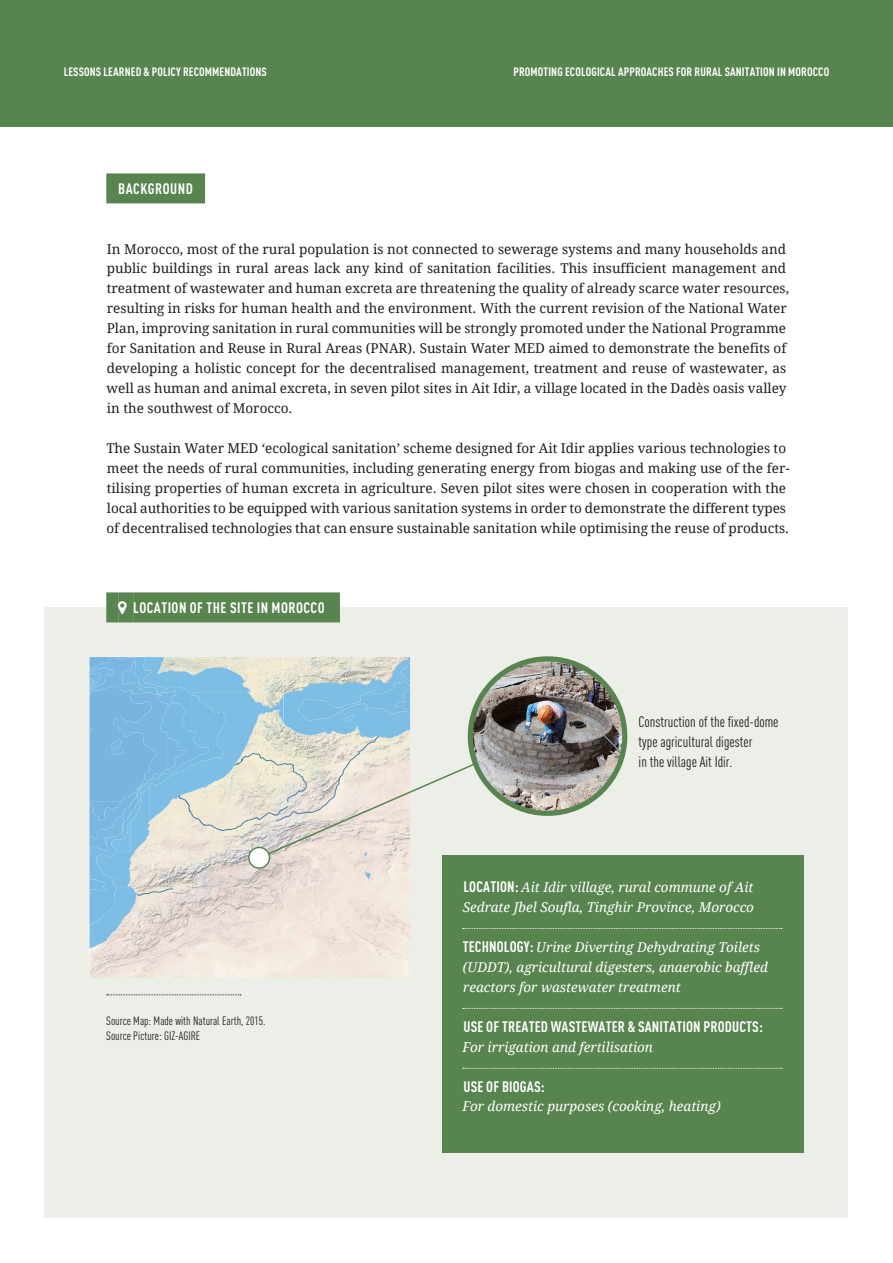
<style>
.page{position:relative;width:893px;height:1263px;background:#fff}
.page>*{position:absolute;margin:0;border:0;box-sizing:border-box;transform-origin:0 0}
.t1{font:condensed 15px/20px "DINOT";color:#1d1d1b}
.t2{font:700 condensed 15px "DINOT";letter-spacing:.01em;color:#fff}
.t3{font:700 condensed 15px "DINOT";letter-spacing:.03em;color:#fff}
.t4{font:13.5px/20px "Droid Serif";color:#1d1d1b}
.t5{font:italic 13.5px/20px "Droid Serif";color:#fff}
.t6{font:700 condensed 12px "DINOT";letter-spacing:.01em;color:#fff}
.t7{font:condensed 12px/15px "DINOT";color:#1d1d1b}
.s1{font-family:"DINOT";font-weight:700;font-style:normal;font-stretch:condensed;font-size:15px}
</style>
<div class="page">
<div style="left:45px;top:607px;width:803px;height:611px;background:#eceee8"></div>
<div style="left:442px;top:855px;width:362px;height:297px;background:#58854f"></div>
<img style="left:107px;top:929px;width:176px;height:49px">
<img style="left:89px;top:929px;width:18px;height:49px">
<img style="left:283px;top:929px;width:127px;height:49px">
<div style="left:106px;top:173px;width:99px;height:30px;background:#58854f"></div>
<div style="left:106px;top:592px;width:12px;height:30px;background:#58854f"></div>
<div style="left:118px;top:592px;width:15px;height:30px;background:#58854f"></div>
<div style="left:133px;top:592px;width:207px;height:30px;background:#58854f"></div>
<div style="left:0;top:0;width:893px;height:126px;background:#58854f"></div>
<svg style="left:89px;top:656px;width:693px;height:273px"></svg>
<svg style="left:463px;top:1008px;width:319px;height:1px"></svg>
<svg style="left:463px;top:1068px;width:319px;height:1px"></svg>
<img style="left:470px;top:659px;width:155px;height:154px;border-radius:77px">
<div style="left:468px;top:656px;width:159px;height:160px;border:5px solid #58854f;border-radius:50%"></div>
<svg style="left:107px;top:994px;width:134px;height:1px"></svg>
<svg style="left:248px;top:847px;width:22px;height:22px"></svg>
<svg style="left:118px;top:601px;width:1px;height:13px"></svg>
<p class="t6" style="left:64px;top:65px;width:205px">LESSONS LEARNED &amp; POLICY RECOMMENDATIONS</p>
<p class="t6" style="left:513px;top:65px;width:317px">PROMOTING ECOLOGICAL APPROACHES FOR RURAL SANITATION IN MOROCCO</p>
<p class="t3" style="left:118px;top:179px;width:76px">BACKGROUND</p>
<p class="t4" style="left:107px;top:239px;width:684px">In Morocco, most of the rural population is not connected to sewerage systems and many households and public buildings in rural areas lack any kind of sanitation facilities. This insufficient management and treatment of wastewater and human excreta are threatening the quality of already scarce water resources, resulting in risks for human health and the environment. With the current revision of the National Water Plan, improving sanitation in rural communities will be strongly promoted under the National Programme for Sanitation and Reuse in Rural Areas (PNAR). Sustain Water MED aimed to demonstrate the benefits of developing a holistic concept for the decentralised management, treatment and reuse of wastewater, as well as human and animal excreta, in seven pilot sites in Ait Idir, a village located in the Dadès oasis valley in the southwest of Morocco.</p>
<p class="t4" style="left:106px;top:438px;width:685px">The Sustain Water MED ‘ecological sanitation’ scheme designed for Ait Idir applies various technologies to meet the needs of rural communities, including generating energy from biogas and making use of the fer&shy;tilising properties of human excreta in agriculture. Seven pilot sites were chosen in cooperation with the local authorities to be equipped with various sanitation systems in order to demonstrate the different types of decentralised technologies that can ensure sustainable sanitation while optimising the reuse of products.</p>
<p class="t3" style="left:133px;top:598px;width:193px">LOCATION OF THE SITE IN MOROCCO</p>
<p class="t7" style="left:106px;top:1013px;width:161px">Source Map: Made with Natural Earth, 2015.<br>Source Picture: GIZ-AGIRE</p>
<p class="t1" style="left:639px;top:712px;width:141px">Construction of the fixed-dome type agricultural digester<br>in the village Ait Idir.</p>
<p class="t5" style="left:463px;top:877px;width:293px"><span class="s1">LOCATION:</span> Ait Idir village, rural commune of Ait<br>Sedrate Jbel Soufla, Tinghir Province, Morocco</p>
<p class="t5" style="left:463px;top:937px;width:307px"><span class="s1">TECHNOLOGY:</span> Urine Diverting Dehydrating Toilets (UDDT), agricultural digesters, anaerobic baffled reactors for wastewater treatment</p>
<p class="t2" style="left:463px;top:1017px;width:301px">USE OF TREATED WASTEWATER &amp; SANITATION PRODUCTS:</p>
<p class="t5" style="left:463px;top:1037px;width:192px">For irrigation and fertilisation</p>
<p class="t2" style="left:463px;top:1077px;width:83px">USE OF BIOGAS:</p>
<p class="t5" style="left:463px;top:1097px;width:260px">For domestic purposes (cooking, heating)</p>
</div>
